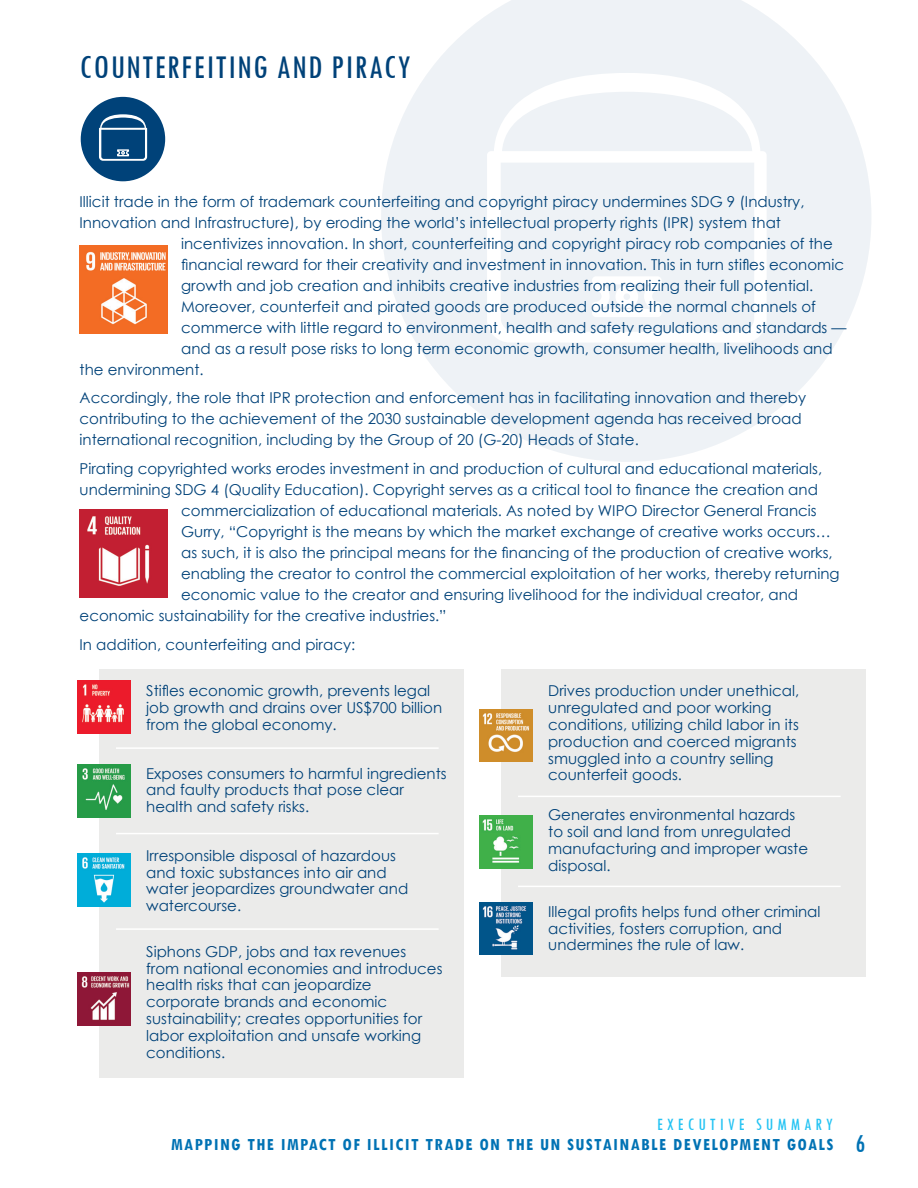
<style>
.page{position:relative;width:918px;height:1188px;background:#fff}
.page>*{position:absolute;margin:0;border:0;box-sizing:border-box;transform-origin:0 0}
.t1{font:condensed 34.5px "Tw Cen";letter-spacing:.04em;color:#004279}
.t2{font:condensed 27px "Tw Cen";color:#0072b4}
.t3{font:700 condensed 18px "Tw Cen";letter-spacing:.08em;color:#0072b4}
.t4{font:condensed 18px "Tw Cen";letter-spacing:.225em;color:#24c3f3}
.t5{font:15px/16.8px "Century Gothic";color:#004279}
</style>
<div class="page">
<svg style="left:381px;top:0;width:490px;height:462px;fill:#eef2f6"></svg>
<svg style="left:487px;top:73px;width:280px;height:270px;fill:#eef2f6"></svg>
<svg style="left:592px;top:276px;width:70px;height:41px"></svg>
<div style="left:81px;top:97px;width:84px;height:84px;background:#004279;border-radius:50%"></div>
<svg style="left:99px;top:114px;width:48px;height:47px"></svg>
<div style="left:99px;top:669px;width:365px;height:409px;background:#ebebea"></div>
<div style="left:501px;top:669px;width:365px;height:307px;background:#ebebea"></div>
<img style="left:80px;top:509px;width:88px;height:88px">
<img style="left:78px;top:681px;width:52px;height:52px">
<img style="left:480px;top:709px;width:52px;height:53px">
<img style="left:78px;top:765px;width:52px;height:52px">
<img style="left:480px;top:816px;width:52px;height:52px">
<img style="left:78px;top:854px;width:52px;height:52px">
<img style="left:480px;top:902px;width:52px;height:53px">
<img style="left:78px;top:973px;width:52px;height:52px">
<hr style="left:116px;top:747px;width:323px;height:2px;background:#fff">
<hr style="left:518px;top:796px;width:323px;height:1px;background:#fff">
<hr style="left:116px;top:833px;width:323px;height:1px;background:#fff">
<hr style="left:116px;top:928px;width:323px;height:2px;background:#fff">
<hr style="left:518px;top:886px;width:323px;height:1px;background:#fff">
<img style="left:80px;top:245px;width:88px;height:88px">
<h1 class="t1" style="left:80px;top:46px;width:332px">COUNTERFEITING AND PIRACY</h1>
<p class="t5" style="left:80px;top:193px;width:726px">Illicit trade in the form of trademark counterfeiting and copyright piracy undermines SDG 9 (Industry,</p>
<p class="t5" style="left:80px;top:214px;width:703px">Innovation and Infrastructure), by eroding the world’s intellectual property rights (IPR) system that</p>
<p class="t5" style="left:181px;top:235px;width:653px">incentivizes innovation. In short, counterfeiting and copyright piracy rob companies of the</p>
<p class="t5" style="left:181px;top:256px;width:664px">financial reward for their creativity and investment in innovation. This in turn stifles economic</p>
<p class="t5" style="left:181px;top:277px;width:634px">growth and job creation and inhibits creative industries from realizing their full potential.</p>
<p class="t5" style="left:181px;top:298px;width:636px">Moreover, counterfeit and pirated goods are produced outside the normal channels of</p>
<p class="t5" style="left:181px;top:319px;width:667px">commerce with little regard to environment, health and safety regulations and standards —</p>
<p class="t5" style="left:181px;top:340px;width:653px">and as a result pose risks to long term economic growth, consumer health, livelihoods and</p>
<p class="t5" style="left:80px;top:361px;width:126px">the environment.</p>
<p class="t5" style="left:80px;top:387px;width:728px;line-height:21px">Accordingly, the role that IPR protection and enforcement has in facilitating innovation and thereby contributing to the achievement of the 2030 sustainable development agenda has received broad international recognition, including by the Group of 20 (G-20) Heads of State.</p>
<p class="t5" style="left:80px;top:460px;width:744px">Pirating copyrighted works erodes investment in and production of cultural and educational materials,</p>
<p class="t5" style="left:80px;top:481px;width:740px">undermining SDG 4 (Quality Education). Copyright serves as a critical tool to finance the creation and</p>
<p class="t5" style="left:181px;top:502px;width:637px">commercialization of educational materials. As noted by WIPO Director General Francis</p>
<p class="t5" style="left:181px;top:523px;width:651px">Gurry, “Copyright is the means by which the market exchange of creative works occurs…</p>
<p class="t5" style="left:181px;top:544px;width:653px">as such, it is also the principal means for the financing of the production of creative works,</p>
<p class="t5" style="left:181px;top:565px;width:660px">enabling the creator to control the commercial exploitation of her works, thereby returning</p>
<p class="t5" style="left:181px;top:586px;width:619px">economic value to the creator and ensuring livelihood for the individual creator, and</p>
<p class="t5" style="left:80px;top:607px;width:368px">economic sustainability for the creative industries.”</p>
<p class="t5" style="left:80px;top:635px;width:277px">In addition, counterfeiting and piracy:</p>
<p class="t5" style="left:146px;top:682px;width:297px">Stifles economic growth, prevents legal job growth and drains over US$700 billion from the global economy.</p>
<p class="t5" style="left:548px;top:682px;width:252px">Drives production under unethical, unregulated and poor working conditions, utilizing child labor in its production and coerced migrants smuggled into a country selling</p>
<p class="t5" style="left:146px;top:764px;width:302px">Exposes consumers to harmful ingredients</p>
<p class="t5" style="left:548px;top:766px;width:135px">counterfeit goods.</p>
<p class="t5" style="left:146px;top:781px;width:259px">and faulty products that pose clear health and safety risks.</p>
<p class="t5" style="left:548px;top:806px;width:261px">Generates environmental hazards to soil and land from unregulated manufacturing and improper waste disposal.</p>
<p class="t5" style="left:146px;top:847px;width:264px">Irresponsible disposal of hazardous and toxic substances into air and water jeopardizes groundwater and watercourse.</p>
<p class="t5" style="left:548px;top:903px;width:274px">Illegal profits helps fund other criminal activities, fosters corruption, and undermines the rule of law.</p>
<p class="t5" style="left:146px;top:943px;width:298px">Siphons GDP, jobs and tax revenues from national economies and introduces health risks that can jeopardize corporate brands and economic sustainability; creates opportunities for labor exploitation and unsafe working conditions.</p>
<p class="t4" style="left:657px;top:1113px;width:177px">EXECUTIVE SUMMARY</p>
<p class="t3" style="left:171px;top:1134px;width:664px">MAPPING THE IMPACT OF ILLICIT TRADE ON THE UN SUSTAINABLE DEVELOPMENT GOALS</p>
<h2 class="t2" style="left:856px;top:1127px;width:11px">6</h2>
</div>
